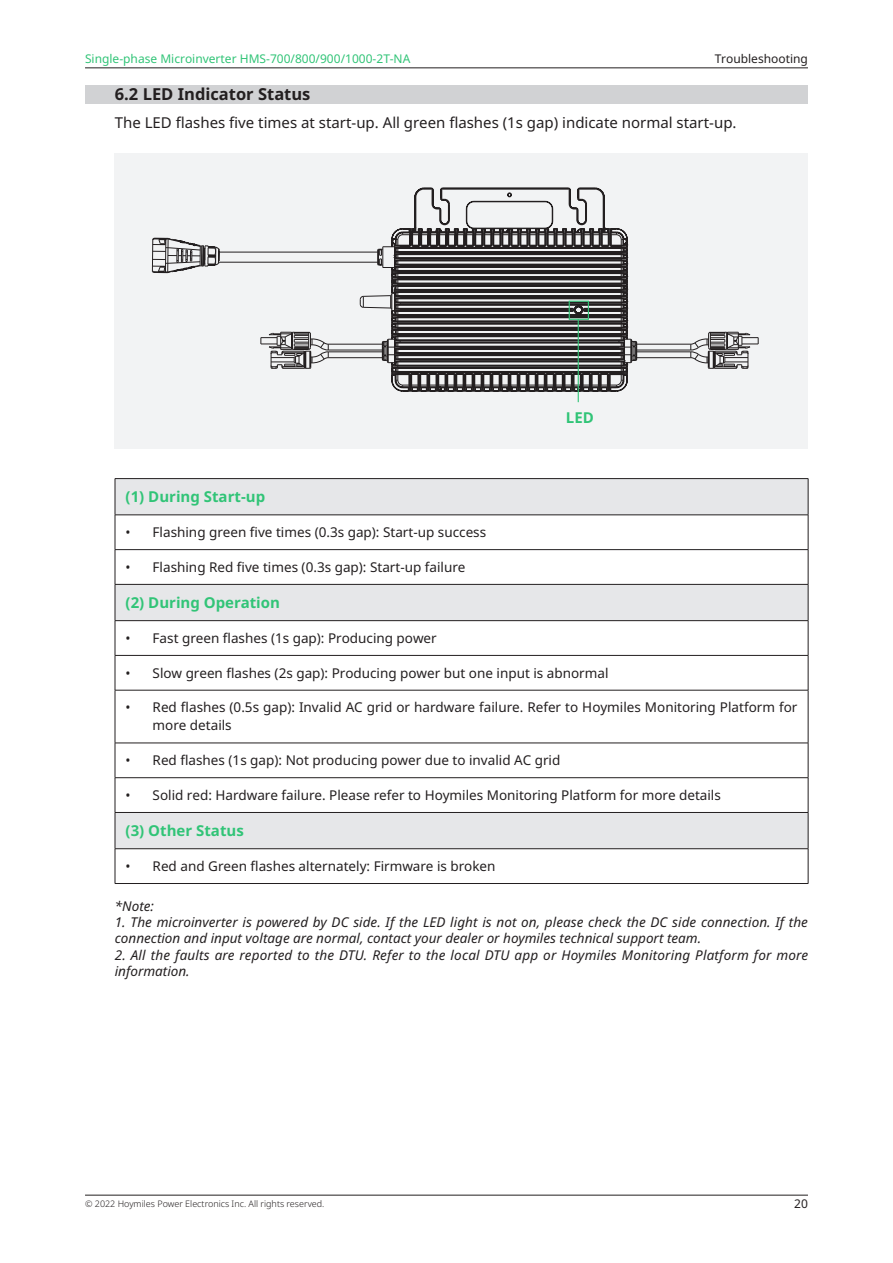
<style>
.page{position:relative;width:893px;height:1263px;background:#fff}
.page>*{position:absolute;margin:0;border:0;box-sizing:border-box;transform-origin:0 0}
.t1{font:700 16.5px "Noto Sans";color:#231f20}
.t2{font:15px "Noto Sans";color:#231f20}
.t3{font:700 15px "Noto Sans";color:#31c477}
.t4{font:13.5px/18px "Noto Sans";color:#231f20}
.t5{font:italic 13.5px/16.2px "Noto Sans";letter-spacing:.005em;color:#231f20}
.t6{font:12px "Noto Sans";color:#31c477}
.t7{font:12px "Noto Sans";color:#231f20}
.t8{font:300 9px "Noto Sans";color:#231f20}
</style>
<div class="page">
<hr style="left:85px;top:1195px;width:723px;height:1px;background:#231f20">
<hr style="left:85px;top:68px;width:723px;height:1px;background:#231f20">
<div style="left:115px;top:153px;width:693px;height:296px;background:#f2f3f4"></div>
<div style="left:85px;top:85px;width:723px;height:18px;background:#d1d2d4"></div>
<svg style="left:116px;top:479px;width:692px;height:369px"></svg>
<hr style="left:115px;top:478px;width:693px;height:1px;background:#231f20">
<hr style="left:115px;top:479px;width:1px;height:36px;background:#231f20">
<hr style="left:808px;top:479px;width:1px;height:36px;background:#231f20">
<hr style="left:115px;top:515px;width:693px;height:1px;background:#231f20">
<hr style="left:115px;top:515px;width:1px;height:34px;background:#231f20">
<hr style="left:808px;top:515px;width:1px;height:34px;background:#231f20">
<hr style="left:115px;top:549px;width:693px;height:1px;background:#231f20">
<hr style="left:115px;top:550px;width:1px;height:34px;background:#231f20">
<hr style="left:808px;top:550px;width:1px;height:34px;background:#231f20">
<hr style="left:115px;top:584px;width:693px;height:1px;background:#231f20">
<hr style="left:115px;top:585px;width:1px;height:35px;background:#231f20">
<hr style="left:808px;top:585px;width:1px;height:35px;background:#231f20">
<hr style="left:115px;top:620px;width:693px;height:1px;background:#231f20">
<hr style="left:115px;top:621px;width:1px;height:34px;background:#231f20">
<hr style="left:808px;top:621px;width:1px;height:34px;background:#231f20">
<hr style="left:115px;top:655px;width:693px;height:1px;background:#231f20">
<hr style="left:115px;top:656px;width:1px;height:34px;background:#231f20">
<hr style="left:808px;top:656px;width:1px;height:34px;background:#231f20">
<hr style="left:115px;top:690px;width:693px;height:1px;background:#231f20">
<hr style="left:115px;top:690px;width:1px;height:53px;background:#231f20">
<hr style="left:808px;top:690px;width:1px;height:53px;background:#231f20">
<hr style="left:115px;top:743px;width:693px;height:1px;background:#231f20">
<hr style="left:115px;top:743px;width:1px;height:34px;background:#231f20">
<hr style="left:808px;top:743px;width:1px;height:34px;background:#231f20">
<hr style="left:115px;top:777px;width:693px;height:1px;background:#231f20">
<hr style="left:115px;top:778px;width:1px;height:34px;background:#231f20">
<hr style="left:808px;top:778px;width:1px;height:34px;background:#231f20">
<hr style="left:115px;top:812px;width:693px;height:1px;background:#231f20">
<hr style="left:115px;top:813px;width:1px;height:35px;background:#231f20">
<hr style="left:808px;top:813px;width:1px;height:35px;background:#231f20">
<hr style="left:115px;top:848px;width:693px;height:1px;background:#231f20">
<hr style="left:115px;top:849px;width:1px;height:34px;background:#231f20">
<hr style="left:808px;top:849px;width:1px;height:34px;background:#231f20">
<hr style="left:115px;top:883px;width:693px;height:1px;background:#231f20">
<svg style="left:152px;top:188px;width:606px;height:204px"></svg>
<svg style="left:174px;top:241px;width:565px;height:104px"></svg>
<hr style="left:578px;top:319px;width:1px;height:83px;background:#31c477">
<div style="left:569px;top:301px;width:20px;height:19px;border:1px solid #31c477"></div>
<p class="t6" style="left:85px;top:51px;width:327px">Single-phase Microinverter HMS-700/800/900/1000-2T-NA</p>
<p class="t7" style="left:715px;top:51px;width:95px">Troubleshooting</p>
<p class="t1" style="left:115px;top:82px;width:197px">6.2 LED Indicator Status</p>
<p class="t2" style="left:115px;top:112px;width:623px">The LED flashes five times at start-up. All green flashes (1s gap) indicate normal start-up.</p>
<p class="t3" style="left:566px;top:407px;width:29px">LED</p>
<p class="t3" style="left:126px;top:486px;width:141px">(1) During Start-up</p>
<p class="t4" style="left:126px;top:523px;width:362px">• Flashing green five times (0.3s gap): Start-up success</p>
<p class="t4" style="left:126px;top:558px;width:341px">• Flashing Red five times (0.3s gap): Start-up failure</p>
<p class="t3" style="left:126px;top:592px;width:156px">(2) During Operation</p>
<p class="t4" style="left:126px;top:629px;width:313px">• Fast green flashes (1s gap): Producing power</p>
<p class="t4" style="left:126px;top:663px;width:484px">• Slow green flashes (2s gap): Producing power but one input is abnormal</p>
<p class="t4" style="left:153px;top:698px;width:646px;text-indent:-27px">• Red flashes (0.5s gap): Invalid AC grid or hardware failure. Refer to Hoymiles Monitoring Platform for more details</p>
<p class="t4" style="left:126px;top:751px;width:436px">• Red flashes (1s gap): Not producing power due to invalid AC grid</p>
<p class="t4" style="left:126px;top:786px;width:597px">• Solid red: Hardware failure. Please refer to Hoymiles Monitoring Platform for more details</p>
<p class="t3" style="left:126px;top:820px;width:120px">(3) Other Status</p>
<p class="t4" style="left:126px;top:857px;width:371px">• Red and Green flashes alternately: Firmware is broken</p>
<p class="t5" style="left:115px;top:898px;width:41px">*Note:</p>
<p class="t5" style="left:115px;top:914px;width:695px">1. The microinverter is powered by DC side. If the LED light is not on, please check the DC side connection. If the connection and input voltage are normal, contact your dealer or hoymiles technical support team.</p>
<p class="t5" style="left:115px;top:947px;width:695px">2. All the faults are reported to the DTU. Refer to the local DTU app or Hoymiles Monitoring Platform for more information.</p>
<p class="t8" style="left:85px;top:1197px;width:241px">© 2022 Hoymiles Power Electronics Inc. All rights reserved.</p>
<p class="t7" style="left:794px;top:1195px;width:15px">20</p>
</div>
